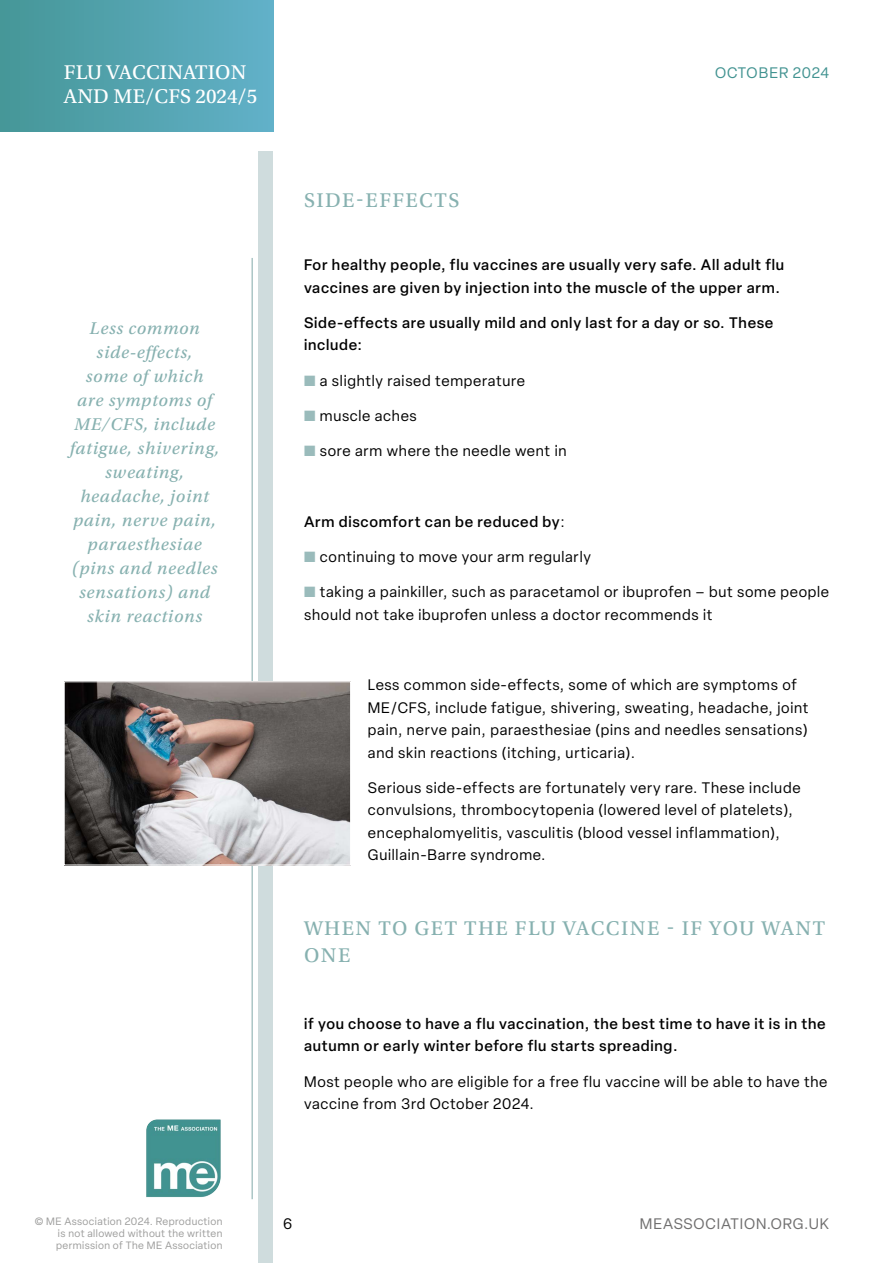
<style>
.page{position:relative;width:893px;height:1263px;background:#fff}
.page>*{position:absolute;margin:0;border:0;box-sizing:border-box;transform-origin:0 0}
.t1{font:21px/27px "Utopia Std Capt";letter-spacing:.07em;color:#87b1b0}
.t2{font:21px "Utopia Std Capt";letter-spacing:.01em;color:#fff}
.t3{font:18px/24px "Utopia Std Capt It";letter-spacing:.04em;color:#87b1b0;text-align:center}
.t4{font:15px/22.5px "Elza";letter-spacing:.05em;color:#000}
.t5{font:500 15px/22.5px "Elza";letter-spacing:.05em;color:#000}
.t6{font:15px "Elza";letter-spacing:.06em;color:#706f6f}
.t7{font:15px "Elza";letter-spacing:.05em;color:#429391}
.t8{font:10.5px/12px "Elza";letter-spacing:.04em;color:#9d9d9c}
.s1{color:#9abbbb}
.s2{font-weight:400}
</style>
<div class="page">
<div style="left:0;top:0;width:273px;height:132px;background:linear-gradient(to right,#469697,#62b1c9)"></div>
<svg style="left:146px;top:1119px;width:75px;height:79px;background:#67a7a5"></svg>
<div style="left:258px;top:152px;width:15px;height:1111px;background:#cfdcdd"></div>
<hr style="left:251px;top:258px;width:2px;height:941px;background:#acc6c6">
<img style="left:66px;top:683px;width:283px;height:180px">
<div style="left:64px;top:681px;width:287px;height:184px;border:1px solid #fff"></div>
<h1 class="t2" style="left:64px;top:61px;width:184px">FLU VACCINATION</h1>
<p class="t7" style="left:715px;top:63px;width:116px">OCTOBER 2024</p>
<h1 class="t2" style="left:64px;top:85px;width:195px">AND ME/CFS 2024/5</h1>
<p class="t3" style="left:70px;top:316px;width:151px">Less common side-effects,<br>some of which<br>are symptoms of<br>ME/CFS, include fatigue, shivering, sweating, headache, joint pain, nerve pain, paraesthesiae (pins and needles sensations) and skin reactions</p>
<h1 class="t1" style="left:304px;top:187px;width:156px">SIDE-EFFECTS</h1>
<p class="t5" style="left:304px;top:253px;width:482px">For healthy people, flu vaccines are usually very safe. All adult flu vaccines are given by injection into the muscle of the upper arm.</p>
<p class="t5" style="left:304px;top:311px;width:471px">Side-effects are usually mild and only last for a day or so. These include:</p>
<p class="t4" style="left:304px;top:369px;width:222px"><span class="s1">■</span> a slightly raised temperature</p>
<p class="t4" style="left:304px;top:404px;width:114px"><span class="s1">■</span> muscle aches</p>
<p class="t4" style="left:304px;top:439px;width:264px"><span class="s1">■</span> sore arm where the needle went in</p>
<p class="t5" style="left:304px;top:510px;width:262px">Arm discomfort can be reduced by<span class="s2">:</span></p>
<p class="t4" style="left:304px;top:545px;width:288px"><span class="s1">■</span> continuing to move your arm regularly</p>
<p class="t4" style="left:304px;top:580px;width:527px"><span class="s1">■</span> taking a painkiller, such as paracetamol or ibuprofen – but some people should not take ibuprofen unless a doctor recommends it</p>
<p class="t4" style="left:368px;top:674px;width:442px">Less common side-effects, some of which are symptoms of ME/CFS, include fatigue, shivering, sweating, headache, joint pain, nerve pain, paraesthesiae (pins and needles sensations) and skin reactions (itching, urticaria).</p>
<p class="t4" style="left:368px;top:776px;width:434px">Serious side-effects are fortunately very rare. These include convulsions, thrombocytopenia (lowered level of platelets), encephalomyelitis, vasculitis (blood vessel inflammation), Guillain-Barre syndrome.</p>
<h1 class="t1" style="left:304px;top:915px;width:522px">WHEN TO GET THE FLU VACCINE - IF YOU WANT<br>ONE</h1>
<p class="t5" style="left:304px;top:1012px;width:523px">if you choose to have a flu vaccination, the best time to have it is in the autumn or early winter before flu starts spreading.</p>
<p class="t4" style="left:304px;top:1070px;width:525px">Most people who are eligible for a free flu vaccine will be able to have the vaccine from 3rd October 2024.</p>
<p class="t8" style="left:35px;top:1215px;width:189px">© ME Association 2024. Reproduction</p>
<p class="t4" style="left:283px;top:1212px;width:11px">6</p>
<p class="t6" style="left:640px;top:1214px;width:191px">MEASSOCIATION.ORG.UK</p>
<p class="t8" style="left:56px;top:1227px;width:168px">is not allowed without the written permission of The ME Association</p>
</div>
